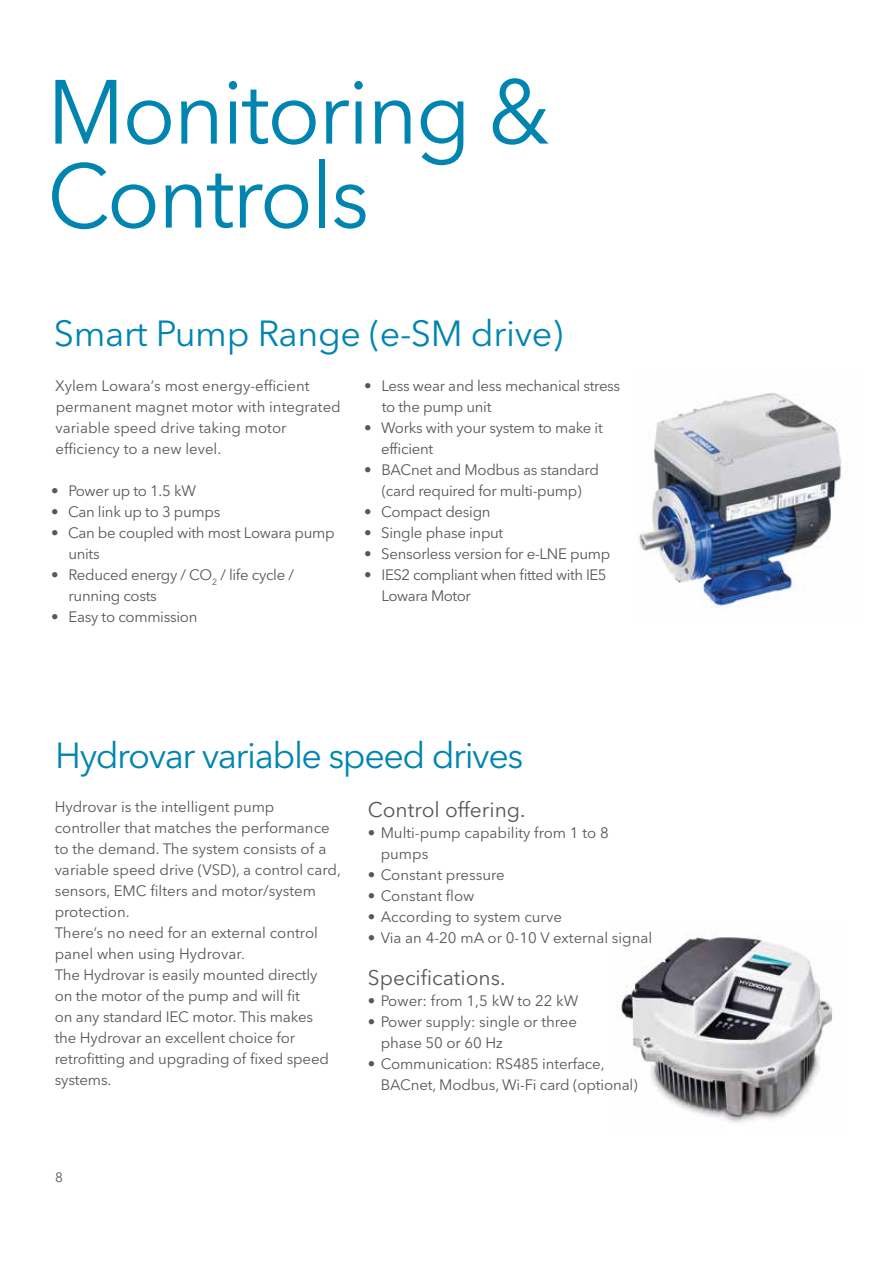
<style>
.page{position:relative;width:893px;height:1263px;background:#fff}
.page>*{position:absolute;margin:0;border:0;box-sizing:border-box;transform-origin:0 0}
.t1{font:90px/84px "Avenir Next LT Pro";letter-spacing:-.025em;color:#0085b0}
.t2{font:36px "Avenir Next LT Pro";letter-spacing:-.04em;color:#0085b0}
.t3{font:36px "Avenir Next LT Pro";letter-spacing:-.01em;color:#0085b0}
.t4{font:21px "Avenir Next LT Pro";color:#575756}
.t5{font:15px/21px "Avenir Next LT Pro";letter-spacing:-.01em;color:#575756}
.t6{font:15px/21px "Avenir Next LT Pro";letter-spacing:-.03em;color:#575756}
.t7{font:13.5px "Avenir Next LT Pro";color:#575756}
</style>
<div class="page">
<hr style="left:892px;top:1020px;width:1px;height:243px;background:#0085b0">
<img style="left:619px;top:933px;width:213px;height:190px">
<img style="left:639px;top:393px;width:208px;height:215px">
<h1 class="t1" style="left:47px;top:70px;width:504px">Monitoring &amp;<br>Controls</h1>
<h2 class="t3" style="left:54px;top:312px;width:511px">Smart Pump Range (e-SM drive)</h2>
<p class="t5" style="left:55px;top:375px;width:287px">Xylem Lowara’s most energy-efficient permanent magnet motor with integrated variable speed drive taking motor efficiency to a new level.</p>
<p class="t5" style="left:51px;top:480px;width:146px">• Power up to 1.5 kW</p>
<p class="t5" style="left:51px;top:501px;width:171px">• Can link up to 3 pumps</p>
<p class="t5" style="left:68px;top:522px;width:268px;text-indent:-17px">• Can be coupled with most Lowara pump units</p>
<p class="t5" style="left:69px;top:564px;width:227px;text-indent:-18px">• Reduced energy / CO<sub>2</sub> / life cycle / running costs</p>
<p class="t5" style="left:51px;top:606px;width:148px">• Easy to commission</p>
<p class="t5" style="left:382px;top:375px;width:240px;text-indent:-18px">• Less wear and less mechanical stress to the pump unit</p>
<p class="t5" style="left:381px;top:417px;width:223px;text-indent:-17px">• Works with your system to make it efficient</p>
<p class="t5" style="left:364px;top:459px;width:236px;text-align:center">• BACnet and Modbus as standard (card required for multi-pump)</p>
<p class="t5" style="left:364px;top:501px;width:128px">• Compact design</p>
<p class="t5" style="left:364px;top:522px;width:141px">• Single phase input</p>
<p class="t5" style="left:364px;top:543px;width:248px">• Sensorless version for e-LNE pump</p>
<p class="t6" style="left:381px;top:564px;width:227px;text-indent:-17px">• IES2 compliant when fitted with IE5<br>Lowara Motor</p>
<h2 class="t2" style="left:55px;top:734px;width:470px">Hydrovar variable speed drives</h2>
<p class="t5" style="left:55px;top:796px;width:288px">Hydrovar is the intelligent pump controller that matches the performance to the demand. The system consists of a variable speed drive (VSD), a control card, sensors, EMC filters and motor/system protection.<br>There’s no need for an external control panel when using Hydrovar.<br>The Hydrovar is easily mounted directly<br>on the motor of the pump and will fit<br>on any standard IEC motor. This makes<br>the Hydrovar an excellent choice for retrofitting and upgrading of fixed speed systems.</p>
<h3 class="t4" style="left:368px;top:797px;width:159px">Control offering.</h3>
<p class="t5" style="left:381px;top:822px;width:230px;text-indent:-13px">• Multi-pump capability from 1 to 8 pumps</p>
<p class="t5" style="left:368px;top:864px;width:138px">• Constant pressure</p>
<p class="t5" style="left:368px;top:885px;width:108px">• Constant flow</p>
<p class="t5" style="left:368px;top:906px;width:195px">• According to system curve</p>
<p class="t5" style="left:368px;top:927px;width:286px">• Via an 4-20 mA or 0-10 V external signal</p>
<h3 class="t4" style="left:368px;top:965px;width:139px">Specifications.</h3>
<p class="t5" style="left:368px;top:990px;width:212px">• Power: from 1,5 kW to 22 kW</p>
<p class="t5" style="left:381px;top:1011px;width:198px;text-indent:-13px">• Power supply: single or three phase 50 or 60 Hz</p>
<p class="t5" style="left:381px;top:1053px;width:258px;text-indent:-13px">• Communication: RS485 interface,<br>BACnet, Modbus, Wi-Fi card (optional)</p>
<p class="t7" style="left:55px;top:1169px;width:9px">8</p>
</div>
